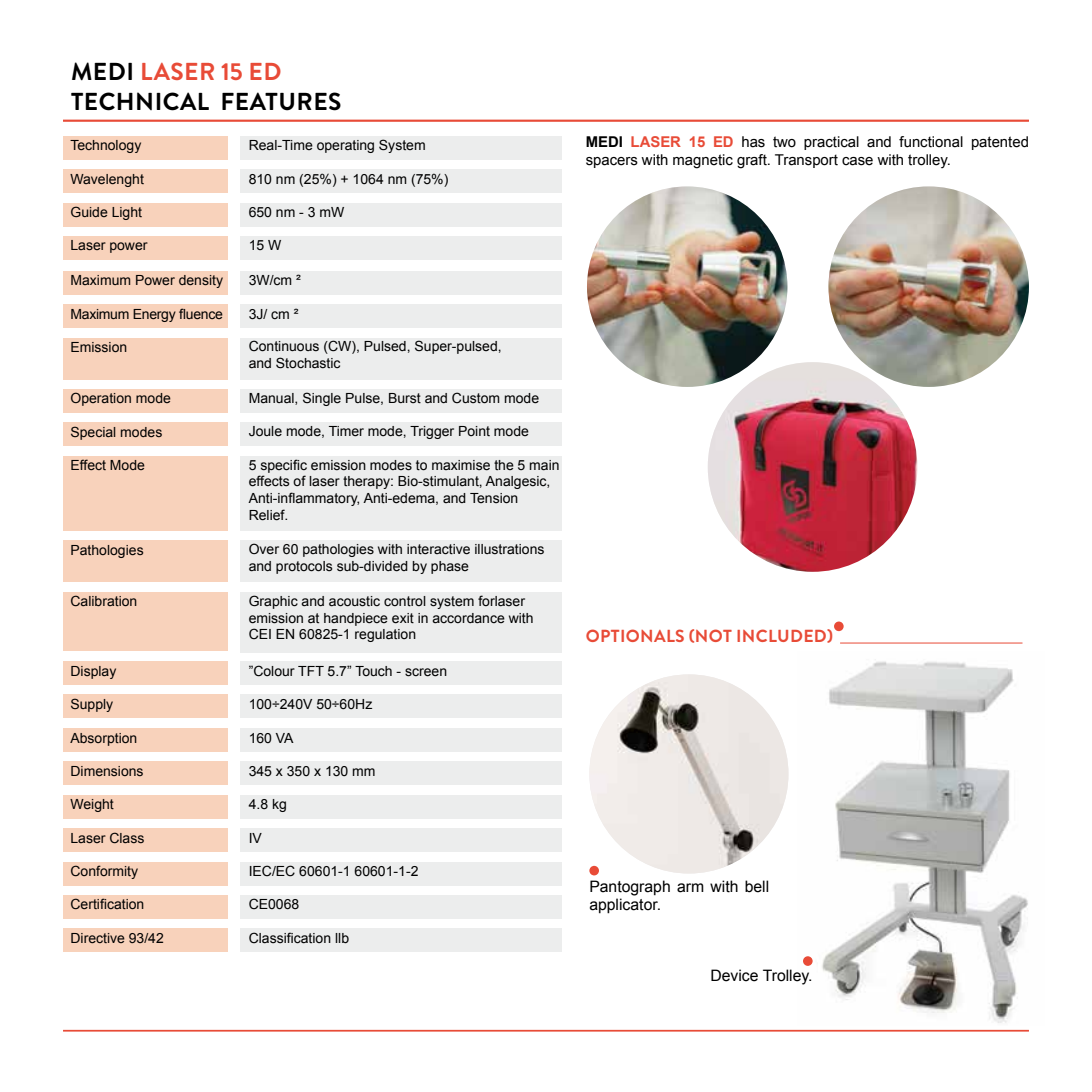
<style>
.page{position:relative;width:1092px;height:1092px;background:#fff}
.page>*{position:absolute;margin:0;border:0;box-sizing:border-box;transform-origin:0 0}
.t1{font:700 24.5px/29.4px "Brandon Grotesque";letter-spacing:.02em;color:#000}
.t2{font:700 17.5px "Brandon Grotesque";letter-spacing:.02em;color:#e84b37}
.t3{font:15.75px/18.9px "Arial";color:#000}
.t4{font:14.88px/17.8px "Arial";color:#000}
.t5{font:14px/16.8px "Arial";color:#000}
.t6{font:14px "Arial";letter-spacing:-.02em;color:#000}
.s1{color:#e84b37}
.s2{font-weight:700}
.s3{font-weight:700;color:#e84b37}
</style>
<div class="page">
<img style="left:803px;top:659px;width:225px;height:364px">
<hr style="left:63px;top:120px;width:965px;height:1px;background:#e84b37">
<hr style="left:63px;top:1029px;width:965px;height:2px;background:#e84b37">
<img style="left:587px;top:186px;width:200px;height:201px;border-radius:100px">
<img style="left:828px;top:186px;width:200px;height:201px;border-radius:100px">
<div style="left:241px;top:136px;width:321px;height:23px;background:#eceded"></div>
<div style="left:241px;top:338px;width:321px;height:41px;background:#eceded"></div>
<div style="left:241px;top:540px;width:321px;height:42px;background:#eceded"></div>
<div style="left:241px;top:592px;width:321px;height:61px;background:#eceded"></div>
<div style="left:241px;top:456px;width:321px;height:74px;background:#eceded"></div>
<div style="left:241px;top:389px;width:321px;height:23px;background:#eceded"></div>
<div style="left:241px;top:271px;width:321px;height:23px;background:#eceded"></div>
<div style="left:241px;top:423px;width:321px;height:23px;background:#eceded"></div>
<div style="left:241px;top:304px;width:321px;height:23px;background:#eceded"></div>
<div style="left:241px;top:661px;width:321px;height:23px;background:#eceded"></div>
<div style="left:241px;top:694px;width:321px;height:24px;background:#eceded"></div>
<div style="left:241px;top:728px;width:321px;height:23px;background:#eceded"></div>
<div style="left:241px;top:761px;width:321px;height:23px;background:#eceded"></div>
<div style="left:241px;top:795px;width:321px;height:23px;background:#eceded"></div>
<div style="left:241px;top:828px;width:321px;height:23px;background:#eceded"></div>
<div style="left:241px;top:861px;width:321px;height:24px;background:#eceded"></div>
<div style="left:241px;top:895px;width:321px;height:23px;background:#eceded"></div>
<div style="left:241px;top:928px;width:321px;height:23px;background:#eceded"></div>
<div style="left:241px;top:169px;width:321px;height:24px;background:#eceded"></div>
<div style="left:241px;top:203px;width:321px;height:23px;background:#eceded"></div>
<div style="left:241px;top:236px;width:321px;height:23px;background:#eceded"></div>
<div style="left:63px;top:136px;width:165px;height:23px;background:#f8d2bb"></div>
<div style="left:63px;top:338px;width:165px;height:41px;background:#f8d2bb"></div>
<div style="left:63px;top:169px;width:165px;height:24px;background:#f8d2bb"></div>
<div style="left:63px;top:203px;width:165px;height:23px;background:#f8d2bb"></div>
<div style="left:63px;top:236px;width:165px;height:23px;background:#f8d2bb"></div>
<div style="left:63px;top:389px;width:165px;height:23px;background:#f8d2bb"></div>
<div style="left:63px;top:271px;width:165px;height:23px;background:#f8d2bb"></div>
<div style="left:63px;top:423px;width:165px;height:23px;background:#f8d2bb"></div>
<div style="left:63px;top:304px;width:165px;height:23px;background:#f8d2bb"></div>
<div style="left:63px;top:661px;width:165px;height:23px;background:#f8d2bb"></div>
<div style="left:63px;top:694px;width:165px;height:24px;background:#f8d2bb"></div>
<div style="left:63px;top:728px;width:165px;height:23px;background:#f8d2bb"></div>
<div style="left:63px;top:761px;width:165px;height:23px;background:#f8d2bb"></div>
<div style="left:63px;top:795px;width:165px;height:23px;background:#f8d2bb"></div>
<div style="left:63px;top:828px;width:165px;height:23px;background:#f8d2bb"></div>
<div style="left:63px;top:861px;width:165px;height:24px;background:#f8d2bb"></div>
<div style="left:63px;top:895px;width:165px;height:23px;background:#f8d2bb"></div>
<div style="left:63px;top:928px;width:165px;height:23px;background:#f8d2bb"></div>
<div style="left:63px;top:540px;width:165px;height:42px;background:#f8d2bb"></div>
<div style="left:63px;top:592px;width:165px;height:59px;background:#f8d2bb"></div>
<div style="left:63px;top:456px;width:165px;height:74px;background:#f8d2bb"></div>
<img style="left:589px;top:674px;width:199px;height:199px;border-radius:99px">
<img style="left:707px;top:362px;width:210px;height:209px;border-radius:105px">
<hr style="left:840px;top:642px;width:182px;height:1px;background:#e84b37">
<svg style="left:589px;top:865px;width:10px;height:10px"></svg>
<div style="left:834px;top:621px;width:9px;height:10px;background:#e84b37;border-radius:50%"></div>
<div style="left:803px;top:956px;width:9px;height:9px;background:#e84b37;border-radius:50%"></div>
<h1 class="t1" style="left:71px;top:57px;width:272px">MEDI <span class="s1">LASER 15 ED<br></span>TECHNICAL FEATURES</h1>
<p class="t5" style="left:70px;top:137px;width:72px">Technology</p>
<p class="t5" style="left:70px;top:170px;width:75px">Wavelenght</p>
<p class="t5" style="left:70px;top:203px;width:73px">Guide Light</p>
<p class="t5" style="left:70px;top:237px;width:79px">Laser power</p>
<p class="t5" style="left:249px;top:137px;width:178px">Real-Time operating System</p>
<p class="t5" style="left:249px;top:170px;width:201px">810 nm (25%) + 1064 nm (75%)</p>
<p class="t5" style="left:249px;top:203px;width:97px">650 nm - 3 mW</p>
<p class="t5" style="left:249px;top:237px;width:34px">15 W</p>
<p class="t5" style="left:70px;top:272px;width:154px">Maximum Power density</p>
<p class="t5" style="left:249px;top:272px;width:54px">3W/cm ²</p>
<p class="t6" style="left:70px;top:304px;width:154px">Maximum Energy fluence</p>
<p class="t5" style="left:249px;top:306px;width:51px">3J/ cm ²</p>
<p class="t5" style="left:70px;top:339px;width:58px">Emission</p>
<p class="t5" style="left:249px;top:338px;width:254px">Continuous (CW), Pulsed, Super-pulsed, and Stochastic</p>
<p class="t5" style="left:70px;top:390px;width:102px">Operation mode</p>
<p class="t5" style="left:249px;top:390px;width:292px">Manual, Single Pulse, Burst and Custom mode</p>
<p class="t5" style="left:70px;top:424px;width:93px">Special modes</p>
<p class="t5" style="left:249px;top:423px;width:282px">Joule mode, Timer mode, Trigger Point mode</p>
<p class="t5" style="left:70px;top:457px;width:76px">Effect Mode</p>
<p class="t5" style="left:249px;top:456px;width:312px">5 specific emission modes to maximise the 5 main effects of laser therapy: Bio-stimulant, Analgesic, Anti-inflammatory, Anti-edema, and Tension Relief.</p>
<p class="t5" style="left:70px;top:541px;width:75px">Pathologies</p>
<p class="t5" style="left:70px;top:593px;width:68px">Calibration</p>
<p class="t5" style="left:249px;top:541px;width:297px">Over 60 pathologies with interactive illustrations and protocols sub-divided by phase</p>
<p class="t5" style="left:249px;top:592px;width:286px">Graphic and acoustic control system forlaser emission at handpiece exit in accordance with<br>CEI EN 60825-1 regulation</p>
<p class="t5" style="left:70px;top:662px;width:47px">Display</p>
<p class="t5" style="left:70px;top:695px;width:44px">Supply</p>
<p class="t5" style="left:70px;top:729px;width:68px">Absorption</p>
<p class="t5" style="left:70px;top:762px;width:75px">Dimensions</p>
<p class="t5" style="left:70px;top:796px;width:45px">Weight</p>
<p class="t5" style="left:70px;top:829px;width:75px">Laser Class</p>
<p class="t5" style="left:70px;top:862px;width:69px">Conformity</p>
<p class="t5" style="left:70px;top:896px;width:75px">Certification</p>
<p class="t5" style="left:70px;top:929px;width:95px">Directive 93/42</p>
<p class="t5" style="left:249px;top:662px;width:200px">”Colour TFT 5.7” Touch - screen</p>
<p class="t5" style="left:249px;top:695px;width:125px">100÷240V 50÷60Hz</p>
<p class="t5" style="left:249px;top:729px;width:46px">160 VA</p>
<p class="t5" style="left:249px;top:762px;width:128px">345 x 350 x 130 mm</p>
<p class="t5" style="left:249px;top:796px;width:40px">4.8 kg</p>
<p class="t5" style="left:249px;top:829px;width:15px">IV</p>
<p class="t5" style="left:249px;top:862px;width:171px">IEC/EC 60601-1 60601-1-2</p>
<p class="t5" style="left:249px;top:896px;width:52px">CE0068</p>
<p class="t5" style="left:249px;top:929px;width:102px">Classification llb</p>
<p class="t4" style="left:585px;top:133px;width:444px"><span class="s2">MEDI</span> <span class="s3">LASER 15 ED</span> has two practical and functional patented spacers with magnetic graft. Transport case with trolley.</p>
<p class="t2" style="left:585px;top:623px;width:249px">OPTIONALS (NOT INCLUDED)</p>
<p class="t3" style="left:589px;top:876px;width:181px">Pantograph arm with bell applicator.</p>
<p class="t3" style="left:710px;top:966px;width:104px">Device Trolley.</p>
</div>
